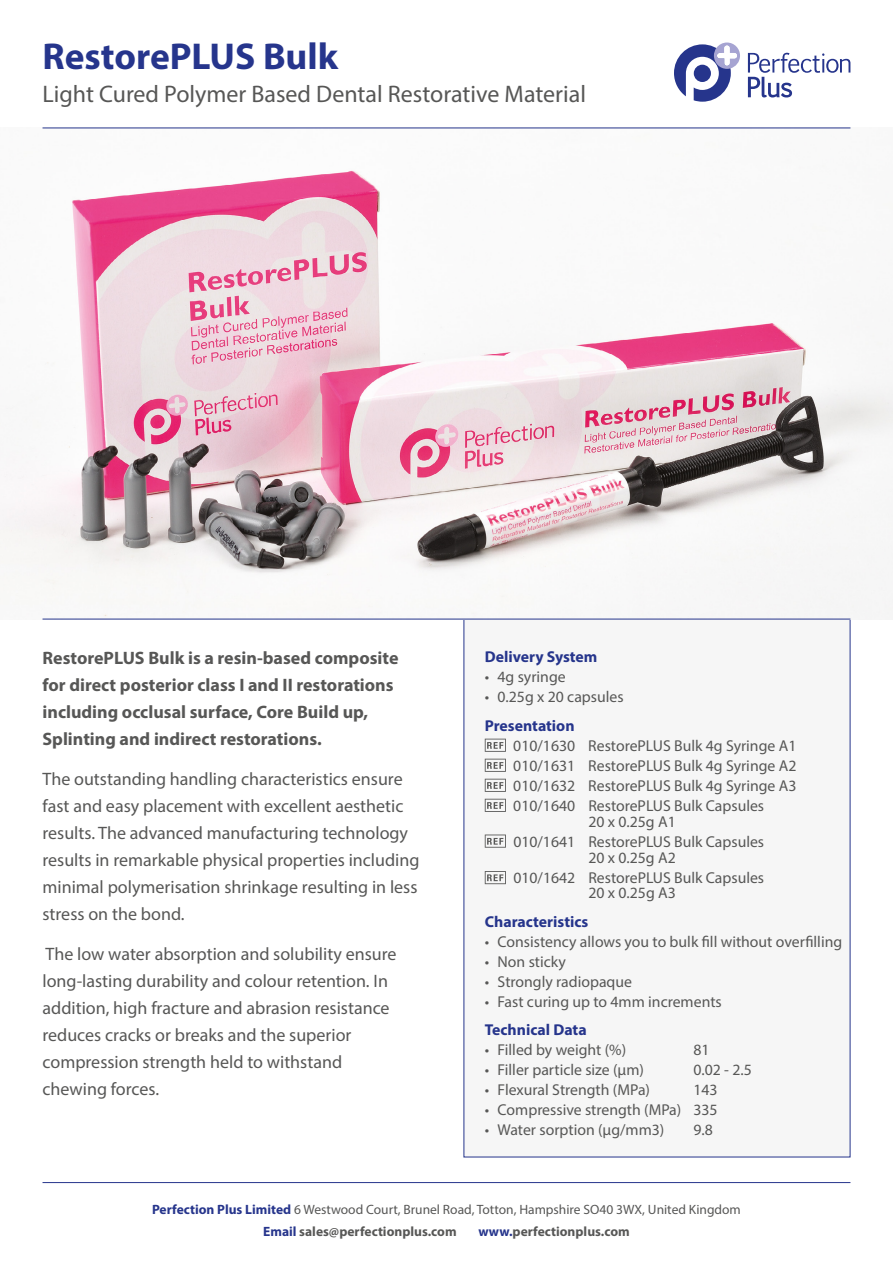
<style>
.page{position:relative;width:893px;height:1263px;background:#fff}
.page>*{position:absolute;margin:0;border:0;box-sizing:border-box;transform-origin:0 0}
.t1{font:700 37.5px "Myriad Pro";color:#26358c}
.t2{font:24px "Myriad Pro";color:#575756}
.t3{font:18px/27px "Myriad Pro";color:#575756}
.t4{font:700 18px/27px "Myriad Pro";color:#575756}
.t5{font:15.75px/20px "Myriad Pro";color:#575756}
.t6{font:700 15.75px "Myriad Pro";color:#26358c}
.t7{font:13.5px "Myriad Pro";color:#575756}
.t8{font:700 13.5px "Myriad Pro";color:#575756}
.s1{font-weight:700;color:#26358c}
.s2{color:#26358c}
</style>
<div class="page">
<div style="left:464px;top:594px;width:386px;height:563px;background:#f6f6f6"></div>
<img style="left:0;top:128px;width:893px;height:491px">
<svg style="left:748px;top:53px;width:102px;height:44px"></svg>
<svg style="left:674px;top:43px;width:66px;height:59px"></svg>
<hr style="left:43px;top:128px;width:807px;height:1px;background:#26358c">
<hr style="left:43px;top:1182px;width:807px;height:1px;background:#26358c">
<hr style="left:43px;top:619px;width:807px;height:1px;background:#26358c">
<svg style="left:485px;top:739px;width:21px;height:13px"></svg>
<svg style="left:485px;top:759px;width:21px;height:13px"></svg>
<svg style="left:485px;top:779px;width:21px;height:13px"></svg>
<svg style="left:485px;top:799px;width:21px;height:13px"></svg>
<svg style="left:485px;top:834px;width:21px;height:14px"></svg>
<svg style="left:485px;top:871px;width:21px;height:13px"></svg>
<h1 class="t1" style="left:43px;top:32px;width:297px">RestorePLUS Bulk</h1>
<h2 class="t2" style="left:43px;top:79px;width:545px">Light Cured Polymer Based Dental Restorative Material</h2>
<p class="t4" style="left:43px;top:644px;width:358px">RestorePLUS Bulk is a resin-based composite for direct posterior class I and II restorations including occlusal surface, Core Build up, Splinting and indirect restorations.</p>
<p class="t3" style="left:43px;top:765px;width:378px">The outstanding handling characteristics ensure fast and easy placement with excellent aesthetic results. The advanced manufacturing technology results in remarkable physical properties including minimal polymerisation shrinkage resulting in less stress on the bond.</p>
<p class="t3" style="left:43px;top:940px;width:356px">The low water absorption and solubility ensure long-lasting durability and colour retention. In addition, high fracture and abrasion resistance reduces cracks or breaks and the superior compression strength held to withstand chewing forces.</p>
<p class="t6" style="left:485px;top:647px;width:114px">Delivery System</p>
<p class="t5" style="left:485px;top:667px;width:82px">• 4g syringe</p>
<p class="t5" style="left:485px;top:687px;width:140px">• 0.25g x 20 capsules</p>
<p class="t6" style="left:485px;top:715px;width:91px">Presentation</p>
<p class="t5" style="left:513px;top:735px;width:285px;text-align:justify">010/1630 RestorePLUS Bulk 4g Syringe A1<br>010/1631 RestorePLUS Bulk 4g Syringe A2<br>010/1632 RestorePLUS Bulk 4g Syringe A3<br>010/1640 RestorePLUS Bulk Capsules</p>
<p class="t5" style="left:513px;top:811px;width:252px;text-indent:75px">20 x 0.25g A1<br>010/1641 RestorePLUS Bulk Capsules</p>
<p class="t5" style="left:513px;top:847px;width:252px;text-indent:75px">20 x 0.25g A2<br>010/1642 RestorePLUS Bulk Capsules</p>
<p class="t5" style="left:588px;top:883px;width:89px">20 x 0.25g A3</p>
<p class="t6" style="left:485px;top:911px;width:105px">Characteristics</p>
<p class="t5" style="left:485px;top:931px;width:359px">• Consistency allows you to bulk fill without overfilling</p>
<p class="t5" style="left:485px;top:951px;width:83px">• Non sticky</p>
<p class="t5" style="left:485px;top:971px;width:149px">• Strongly radiopaque</p>
<p class="t5" style="left:485px;top:991px;width:238px">• Fast curing up to 4mm increments</p>
<p class="t6" style="left:485px;top:1020px;width:103px">Technical Data</p>
<p class="t5" style="left:485px;top:1040px;width:143px">• Filled by weight (%)</p>
<p class="t5" style="left:693px;top:1040px;width:18px">81</p>
<p class="t5" style="left:485px;top:1060px;width:161px">• Filler particle size (μm)</p>
<p class="t5" style="left:693px;top:1060px;width:60px">0.02 - 2.5</p>
<p class="t5" style="left:485px;top:1080px;width:167px">• Flexural Strength (MPa)</p>
<p class="t5" style="left:693px;top:1080px;width:26px">143</p>
<p class="t5" style="left:485px;top:1100px;width:234px">• Compressive strength (MPa) 335</p>
<p class="t5" style="left:485px;top:1120px;width:181px">• Water sorption (μg/mm3)</p>
<p class="t5" style="left:693px;top:1120px;width:21px">9.8</p>
<p class="t7" style="left:152px;top:1201px;width:590px"><span class="s1">Perfection Plus Limited</span> 6 Westwood Court, Brunel Road, Totton, Hampshire SO40 3WX, United Kingdom</p>
<p class="t8" style="left:263px;top:1222px;width:195px"><span class="s2">Email</span> sales@perfectionplus.com</p>
<p class="t8" style="left:478px;top:1222px;width:153px"><span class="s2">www.</span>perfectionplus.com</p>
</div>
